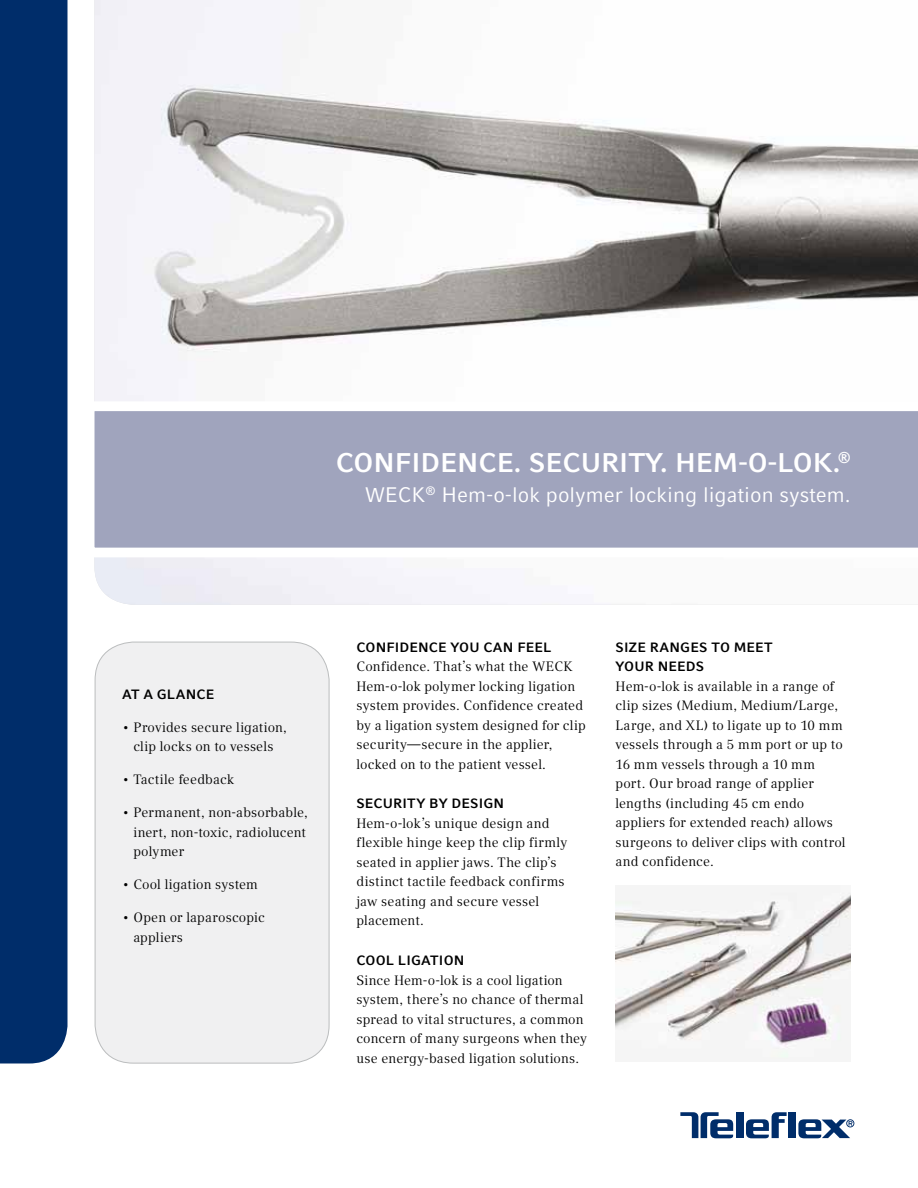
<style>
.page{position:relative;width:918px;height:1188px;background:#fff}
.page>*{position:absolute;margin:0;border:0;box-sizing:border-box;transform-origin:0 0}
.t1{font:700 27px "Compatil Fact LT Pro";color:#fff}
.t2{font:21px "Compatil Fact LT Pro";color:#fff}
.t3{font:13.5px/19.5px "Compatil Text LT Pro";letter-spacing:.01em;color:#000}
.t4{font:700 13.5px/19.5px "Compatil Fact LT Pro";letter-spacing:.01em;color:#000}
</style>
<div class="page">
<div style="left:0;top:0;width:68px;height:1064px;background:#002d6a"></div>
<img style="left:616px;top:892px;width:235px;height:167px">
<img style="left:94px;top:0;width:824px;height:605px">
<svg style="left:94px;top:397px;width:824px;height:165px"></svg>
<div style="left:95px;top:642px;width:234px;height:421px;background:#f0f0f1;border-radius:38px"></div>
<div style="left:95px;top:642px;width:234px;height:422px;border:1px solid #bbbdbe;border-radius:38px"></div>
<div style="left:789px;top:1112px;width:7px;height:26px;background:#002d6a"></div>
<svg style="left:746px;top:1112px;width:41px;height:26px"></svg>
<div style="left:736px;top:1112px;width:7px;height:26px;background:#002d6a"></div>
<svg style="left:798px;top:1119px;width:56px;height:19px"></svg>
<svg style="left:680px;top:1112px;width:53px;height:26px"></svg>
<h1 class="t1" style="left:336px;top:447px;width:517px">CONFIDENCE. SECURITY. HEM-O-LOK.<sup>®</sup></h1>
<h2 class="t2" style="left:365px;top:483px;width:487px">WECK<sup>®</sup> Hem-o-lok polymer locking ligation system.</h2>
<p class="t4" style="left:122px;top:684px;width:46px">AT AGLAN</p>
<p class="t4" style="left:197px;top:684px;width:17px">CE</p>
<p class="t3" style="left:122px;top:718px;width:166px;text-align:center">• Provides secure ligation, clip locks on to vessels</p>
<p class="t3" style="left:122px;top:770px;width:113px">• Tactile feedback</p>
<p class="t3" style="left:133px;top:803px;width:176px;text-indent:-11px">• Permanent, non-absorbable, inert, non-toxic, radiolucent polymer</p>
<p class="t3" style="left:122px;top:875px;width:137px">• Cool ligation system</p>
<p class="t3" style="left:133px;top:908px;width:133px;text-indent:-11px">• Open or laparoscopic appliers</p>
<p class="t4" style="left:356px;top:637px;width:196px">CONFIDENCE YOU CAN FEEL</p>
<p class="t3" style="left:356px;top:657px;width:231px">Confidence. That’s what the WECK Hem-o-lok polymer locking ligation system provides. Confidence created by a ligation system designed for clip security—secure in the applier, locked on to the patient vessel.</p>
<p class="t4" style="left:356px;top:794px;width:149px">SECURITY BY DESIGN</p>
<p class="t3" style="left:356px;top:814px;width:212px">Hem-o-lok’s unique design and flexible hinge keep the clip firmly seated in applier jaws. The clip’s distinct tactile feedback confirms jaw seating and secure vessel placement.</p>
<p class="t4" style="left:356px;top:951px;width:110px">COOL LIGATION</p>
<p class="t3" style="left:356px;top:970px;width:232px">Since Hem-o-lok is a cool ligation system, there’s no chance of thermal spread to vital structures, a common concern of many surgeons when they use energy-based ligation solutions.</p>
<p class="t4" style="left:616px;top:637px;width:159px">SIZE RANGES TO MEET<br>YOUR N EEDS</p>
<p class="t3" style="left:616px;top:676px;width:231px">Hem-o-lok is available in a range of clip sizes (Medium, Medium/Large,<br>Large, and XL) to ligate up to 10 mm vessels through a 5 mm port or up to<br>16 mm vessels through a 10 mm port. Our broad range of applier lengths (including 45 cm endo appliers for extended reach) allows surgeons to deliver clips with control and confidence.</p>
</div>
